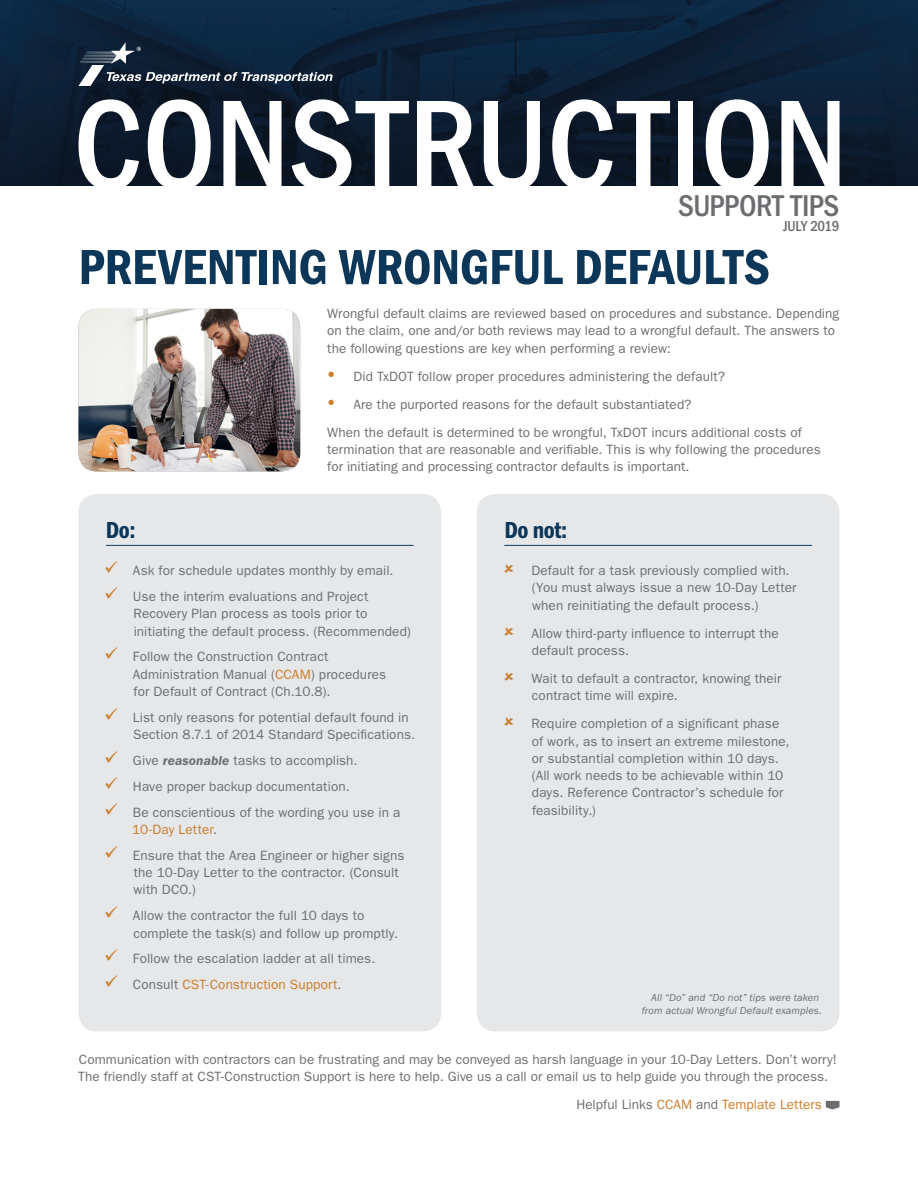
<style>
.page{position:relative;width:918px;height:1188px;background:#fff}
.page>*{position:absolute;margin:0;border:0;box-sizing:border-box;transform-origin:0 0}
.t1{font:500 condensed 131.4px "ITC Franklin Gothic Std";letter-spacing:-.005em;color:#fff}
.t2{font:51px "ITC Franklin Gothic Std Dm Cd";letter-spacing:-.005em;color:#0c3759}
.t3{font:500 condensed 31.2px "ITC Franklin Gothic Std";letter-spacing:-.02em;color:#6c6d70}
.t4{font:24px "ITC Franklin Gothic Std Dm Cd";letter-spacing:-.02em;color:#0c3759}
.t5{font:500 condensed 15px "ITC Franklin Gothic Std";letter-spacing:-.03em;color:#6c6d70}
.t6{font:13.5px/17.2px "ITC Franklin Gothic Std";letter-spacing:.01em;color:#6c6d70}
.t7{font:13.5px "ITC Franklin Gothic Std";letter-spacing:.005em;color:#cd7c28}
.t8{font:italic 10.5px/13.5px "ITC Franklin Gothic Std";letter-spacing:.01em;color:#6c6d70;text-align:right}
.s1{color:#cd7c28}
.s2{font-weight:600;font-style:italic}
.s3{color:#6c6d70}
</style>
<div class="page">
<img style="left:0;top:0;width:918px;height:185px">
<img style="left:79px;top:309px;width:221px;height:162px">
<svg style="left:826px;top:1101px;width:13px;height:8px"></svg>
<svg style="left:79px;top:42px;width:254px;height:44px;background:#293a4e"></svg>
<div style="left:477px;top:494px;width:362px;height:537px;background:#e6e7e9;border-radius:18px"></div>
<div style="left:79px;top:494px;width:362px;height:537px;background:#e6e7e9;border-radius:18px"></div>
<hr style="left:106px;top:545px;width:308px;height:1px;background:#0c3759">
<hr style="left:504px;top:545px;width:308px;height:1px;background:#0c3759">
<h1 class="t1" style="left:73px;top:71px;width:776px">CONSTRUCTION</h1>
<h3 class="t3" style="left:678px;top:188px;width:163px">SUPPORT TIPS</h3>
<p class="t5" style="left:783px;top:217px;width:58px">JULY 2019</p>
<h2 class="t2" style="left:79px;top:238px;width:693px">PREVENTING WRONGFUL DEFAULTS</h2>
<h3 class="t4" style="left:106px;top:517px;width:31px">Do:</h3>
<p class="t6" style="left:327px;top:305px;width:514px">Wrongful default claims are reviewed based on procedures and substance. Depending on the claim, one and/or both reviews may lead to a wrongful default. The answers to the following questions are key when performing a review:</p>
<p class="t6" style="left:327px;top:368px;width:399px"><span class="s1">•</span> Did TxDOT follow proper procedures administering the default?</p>
<p class="t6" style="left:327px;top:390px;width:476px;line-height:28px"><span class="s1">•</span> Are the purported reasons for the default substantiated?<br>When the default is determined to be wrongful, TxDOT incurs additional costs of</p>
<p class="t6" style="left:327px;top:441px;width:495px">termination that are reasonable and verifiable. This is why following the procedures for initiating and processing contractor defaults is important.</p>
<h3 class="t4" style="left:504px;top:517px;width:64px">Do not:</h3>
<p class="t6" style="left:104px;top:562px;width:291px"><span class="s1">✓</span> Ask for schedule updates monthly by email.</p>
<p class="t6" style="left:134px;top:588px;width:279px;text-indent:-30px"><span class="s1">✓</span> Use the interim evaluations and Project<br>Recovery Plan process as tools prior to initiating the default process. (Recommended)</p>
<p class="t6" style="left:133px;top:648px;width:255px;text-indent:-29px"><span class="s1">✓</span> Follow the Construction Contract<br>Administration Manual (<span class="s1">CCAM</span>) procedures for Default of Contract (Ch.10.8).</p>
<p class="t6" style="left:133px;top:709px;width:284px;text-indent:-29px"><span class="s1">✓</span> List only reasons for potential default found in<br>Section 8.7.1 of 2014 Standard Specifications.</p>
<p class="t6" style="left:104px;top:752px;width:255px"><span class="s1">✓</span> Give <span class="s2">reasonable</span> tasks to accomplish.</p>
<p class="t6" style="left:104px;top:778px;width:247px"><span class="s1">✓</span> Have proper backup documentation.</p>
<p class="t6" style="left:132px;top:804px;width:270px;text-indent:-28px"><span class="s1">✓</span> Be conscientious of the wording you use in a<br><span class="s1">10-Day Letter</span>.</p>
<p class="t6" style="left:134px;top:847px;width:272px;text-indent:-30px"><span class="s1">✓</span> Ensure that the Area Engineer or higher signs the 10-Day Letter to the contractor. (Consult with DCO.)</p>
<p class="t6" style="left:133px;top:907px;width:266px;text-indent:-29px"><span class="s1">✓</span> Allow the contractor the full 10 days to complete the task(s) and follow up promptly.</p>
<p class="t6" style="left:104px;top:950px;width:273px"><span class="s1">✓</span> Follow the escalation ladder at all times.</p>
<p class="t7" style="left:104px;top:977px;width:239px">✓ <span class="s3">Consult</span> CST-Construction Support<span class="s3">.</span></p>
<p class="t6" style="left:531px;top:562px;width:267px">Default for a task previously complied with. (You must always issue a new 10-Day Letter when reinitiating the default process.)</p>
<p class="t6" style="left:531px;top:625px;width:249px">Allow third-party influence to interrupt the default process.</p>
<p class="t6" style="left:531px;top:670px;width:252px">Wait to default a contractor, knowing their contract time will expire.</p>
<p class="t6" style="left:531px;top:715px;width:260px">Require completion of a significant phase of work, as to insert an extreme milestone, or substantial completion within 10 days. (All work needs to be achievable within 10 days. Reference Contractor’s schedule for feasibility.)</p>
<p class="t8" style="left:642px;top:990px;width:182px">All “Do” and “Do not” tips were taken from actual Wrongful Default examples.</p>
<p class="t6" style="left:78px;top:1051px;width:760px">Communication with contractors can be frustrating and may be conveyed as harsh language in your 10-Day Letters. Don’t worry!<br>The friendly staff at CST-Construction Support is here to help. Give us a call or email us to help guide you through the process.</p>
<p class="t7" style="left:576px;top:1097px;width:247px"><span class="s3">Helpful Links</span> CCAM <span class="s3">and</span> Template Letters</p>
</div>
